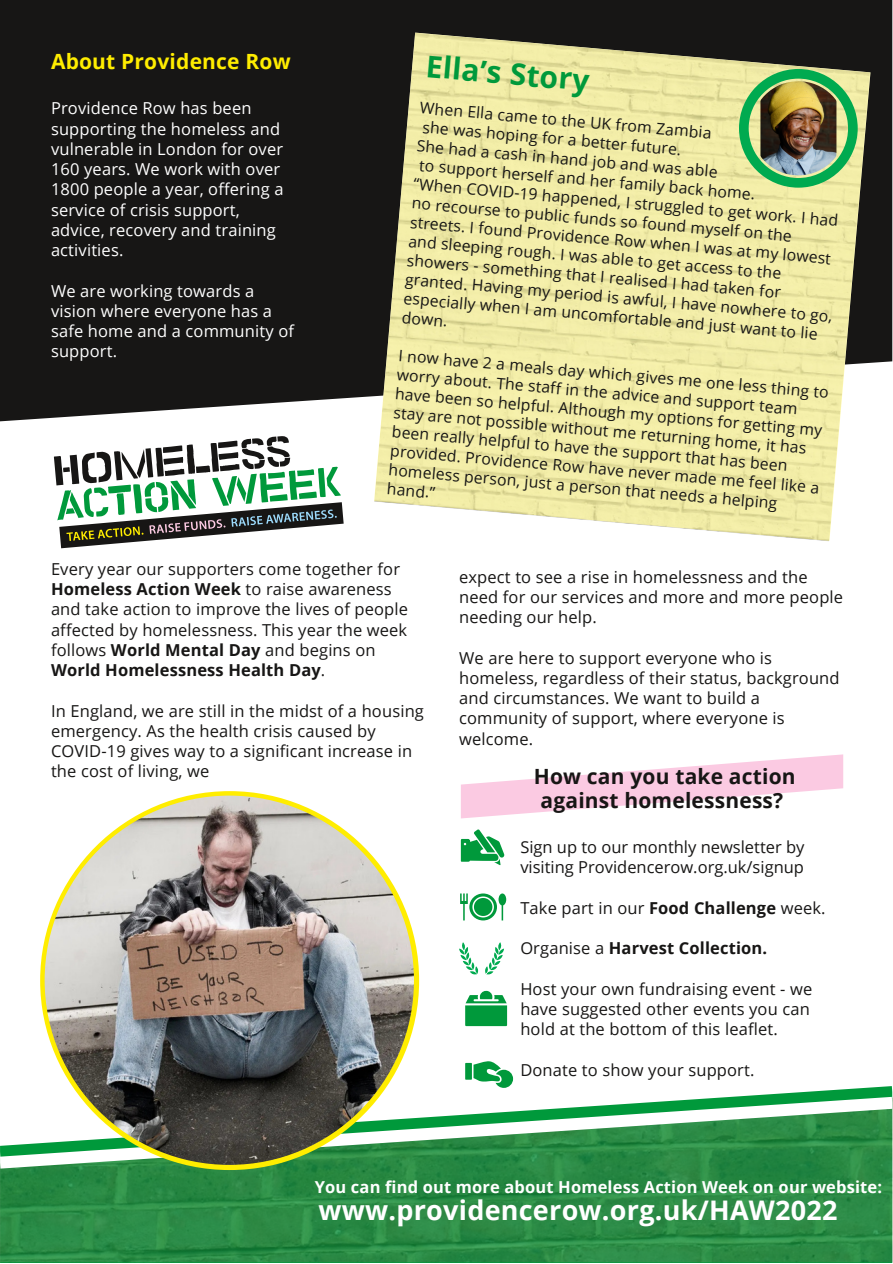
<style>
.page{position:relative;width:893px;height:1264px;background:#fff}
.page>*{position:absolute;margin:0;border:0;box-sizing:border-box;transform-origin:0 0}
.t1{font:700 30px "Open Sans";color:#00993b}
.t2{font:700 27px "Open Sans";letter-spacing:.01em;color:#fff}
.t3{font:700 21px/23.5px "Open Sans";letter-spacing:.01em;color:#171615;text-align:center}
.t4{font:700 21px "Open Sans";letter-spacing:.01em;color:#ffed00}
.t5{font:16.5px/20.2px "Open Sans";letter-spacing:.01em;color:#171615}
.t6{font:16.5px/20.2px "Open Sans";letter-spacing:.01em;color:#fff}
.t7{font:700 16.5px "Open Sans";letter-spacing:.01em;color:#fff}
.t8{font:700 16.5px "Open Sans";letter-spacing:.01em;color:#171615}
.t9{font:15.75px/19px "Open Sans";color:#171615}
.s1{font-weight:700}
.s2{font-weight:400}
</style>
<div class="page">
<div style="left:0;top:0;width:892px;height:421px;background:#171615"></div>
<img style="left:0;top:1168px;width:892px;height:94px">
<svg style="left:500px;top:1086px;width:392px;height:10px"></svg>
<svg style="left:0;top:1096px;width:892px;height:72px"></svg>
<svg style="left:54px;top:436px;width:289px;height:112px"></svg>
<svg style="left:40px;top:791px;width:379px;height:378px"></svg>
<img style="left:45px;top:795px;width:368px;height:369px;border-radius:50%">
<svg style="left:465px;top:990px;width:42px;height:36px"></svg>
<div style="left:465px;top:1062px;width:7px;height:17px;background:#00993b"></div>
<svg style="left:473px;top:1061px;width:40px;height:26px"></svg>
<svg style="left:374px;top:33px;width:496px;height:508px;background:#dcd79d"></svg>
<img style="left:739px;top:69px;width:118px;height:119px">
<svg style="left:460px;top:893px;width:46px;height:27px"></svg>
<svg style="left:459px;top:942px;width:45px;height:32px"></svg>
<svg style="left:461px;top:754px;width:382px;height:64px"></svg>
<svg style="left:461px;top:829px;width:43px;height:36px"></svg>
<p class="t4" style="left:51px;top:46px;width:241px">About Providence Row</p>
<p class="t6" style="left:51px;top:98px;width:234px">Providence Row has been supporting the homeless and vulnerable in London for over<br>160 years. We work with over<br>1800 people a year, offering a service of crisis support, advice, recovery and training activities.</p>
<p class="t6" style="left:51px;top:280px;width:244px">We are working towards a vision where everyone has a safe home and a community of support.</p>
<h1 class="t1" style="left:428px;top:45px;width:165px;rotate:5deg">Ella’s Story</h1>
<p class="t9" style="left:421px;top:97px;width:294px;rotate:5deg">When Ella came to the UK from Zambia</p>
<p class="t9" style="left:417px;top:136px;width:303px;rotate:5deg">She had a cash in hand job and was able</p>
<p class="t9" style="left:423px;top:117px;width:261px;rotate:5deg">she was hoping for a better future.</p>
<p class="t9" style="left:416px;top:155px;width:430px;rotate:5deg">to support herself and her family back home.<br>“When COVID-19 happened, I struggled to get work. I had no recourse to public funds so found myself on the streets. I found Providence Row when I was at my lowest and sleeping rough. I was able to get access to the showers - something that I realised I had taken for granted. Having my period is awful, I have nowhere to go, especially when I am uncomfortable and just want to lie down.</p>
<p class="t9" style="left:399px;top:345px;width:433px;rotate:5deg">I now have 2 a meals day which gives me one less thing to worry about. The staff in the advice and support team have been so helpful. Although my options for getting my stay are not possible without me returning home, it has been really helpful to have the support that has been provided. Providence Row have never made me feel like a homeless person, just a person that needs a helping hand.”</p>
<p class="t5" style="left:51px;top:558px;width:358px">Every year our supporters come together for <span class="s1">Homeless Action Week</span> to raise awareness and take action to improve the lives of people affected by homelessness. This year the week follows <span class="s1">World Mental Day</span> and begins on <span class="s1">World Homelessness Health Day</span>.</p>
<p class="t5" style="left:51px;top:700px;width:374px">In England, we are still in the midst of a housing emergency. As the health crisis caused by COVID-19 gives way to a significant increase in the cost of living, we</p>
<p class="t5" style="left:459px;top:566px;width:385px">expect to see a rise in homelessness and the need for our services and more and more people needing our help.</p>
<p class="t5" style="left:459px;top:647px;width:382px">We are here to support everyone who is homeless, regardless of their status, background and circumstances. We want to build a community of support, where everyone is welcome.</p>
<p class="t3" style="left:533px;top:764px;width:263px">How can you take action against homelessness?</p>
<p class="t5" style="left:520px;top:836px;width:285px">Sign up to our monthly newsletter by visiting Providencerow.org.uk/signup</p>
<p class="t5" style="left:520px;top:897px;width:307px">Take part in our <span class="s1">Food Challenge</span> week.</p>
<p class="t8" style="left:520px;top:936px;width:248px"><span class="s2">Organise a</span> Harvest Collection.</p>
<p class="t5" style="left:520px;top:978px;width:293px">Host your own fundraising event - we have suggested other events you can hold at the bottom of this leaflet.</p>
<p class="t5" style="left:520px;top:1059px;width:236px">Donate to show your support.</p>
<p class="t7" style="left:315px;top:1175px;width:569px">You can find out more about Homeless Action Week on our website:</p>
<h2 class="t2" style="left:318px;top:1191px;width:520px">www.providencerow.org.uk/HAW2022</h2>
</div>
